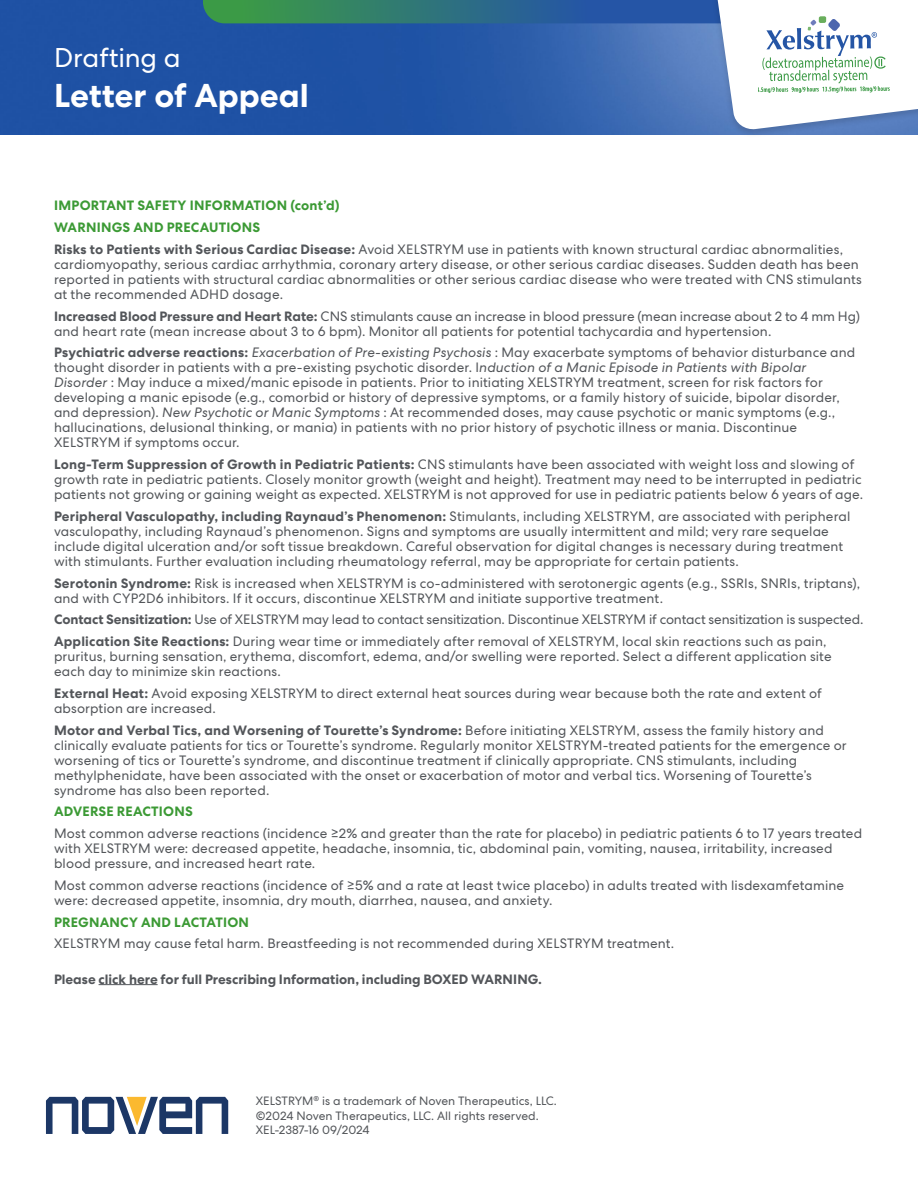
<style>
.page{position:relative;width:918px;height:1188px;background:#fff}
.page>*{position:absolute;margin:0;border:0;box-sizing:border-box;transform-origin:0 0}
.t1{font:700 33px "Centra No 2";color:#fff}
.t2{font:27px "Centra No 2";letter-spacing:-.005em;color:#fff}
.t3{font:13.5px/15px "Centra No 2";letter-spacing:.01em;color:#53565a}
.t4{font:700 13.5px "Centra No 2";color:#53565a}
.t5{font:700 13.5px "Centra No 2";letter-spacing:.015em;color:#3c9a35}
.t6{font:12px/14.4px "Centra No 2";color:#53565a}
.s1{font-weight:700;color:#3c9a35}
.s2{font-weight:700}
.s3{font-style:italic}
</style>
<div class="page">
<svg style="left:46px;top:1097px;width:182px;height:37px"></svg>
<hr style="left:99px;top:984px;width:59px;height:1px;background:#53565a">
<div style="left:0;top:0;width:711px;height:135px;background:#1e51a4"></div>
<div style="left:711px;top:0;width:207px;height:138px;background:#000;opacity:.15"></div>
<svg style="left:203px;top:0;width:715px;height:130px"></svg>
<h2 class="t2" style="left:54px;top:42px;width:128px">Drafting a</h2>
<h1 class="t1" style="left:54px;top:76px;width:256px">Letter of Appeal</h1>
<p class="t3" style="left:54px;top:195px;width:791px;line-height:21.8px"><span class="s1">IMPORTANT SAFETY INFORMATION (cont’d)<br>WARNINGS AND PRECAUTIONS<br></span><span class="s2">Risks to Patients with Serious Cardiac Disease:</span> Avoid XELSTRYM use in patients with known structural cardiac abnormalities,</p>
<p class="t3" style="left:54px;top:257px;width:809px">cardiomyopathy, serious cardiac arrhythmia, coronary artery disease, or other serious cardiac diseases. Sudden death has been reported in patients with structural cardiac abnormalities or other serious cardiac disease who were treated with CNS stimulants at the recommended ADHD dosage.</p>
<p class="t3" style="left:54px;top:308px;width:808px"><span class="s2">Increased Blood Pressure and Heart Rate:</span> CNS stimulants cause an increase in blood pressure (mean increase about 2 to 4 mm Hg) and heart rate (mean increase about 3 to 6 bpm). Monitor all patients for potential tachycardia and hypertension.</p>
<p class="t3" style="left:54px;top:345px;width:803px"><span class="s2">Psychiatric adverse reactions:</span> <span class="s3">Exacerbation of Pre-existing Psychosis</span> : May exacerbate symptoms of behavior disturbance and thought disorder in patients with a pre-existing psychotic disorder. I<span class="s3">nduction of a Manic Episode in Patients with Bipolar Disorder</span> : May induce a mixed/manic episode in patients. Prior to initiating XELSTRYM treatment, screen for risk factors for developing a manic episode (e.g., comorbid or history of depressive symptoms, or a family history of suicide, bipolar disorder, and depression). <span class="s3">New Psychotic or Manic Symptoms</span> : At recommended doses, may cause psychotic or manic symptoms (e.g., hallucinations, delusional thinking, or mania) in patients with no prior history of psychotic illness or mania. Discontinue XELSTRYM if symptoms occur.</p>
<p class="t3" style="left:54px;top:457px;width:811px"><span class="s2">Long-Term Suppression of Growth in Pediatric Patients:</span> CNS stimulants have been associated with weight loss and slowing of growth rate in pediatric patients. Closely monitor growth (weight and height). Treatment may need to be interrupted in pediatric patients not growing or gaining weight as expected. XELSTRYM is not approved for use in pediatric patients below 6 years of age.</p>
<p class="t3" style="left:54px;top:509px;width:798px"><span class="s2">Peripheral Vasculopathy, including Raynaud’s Phenomenon:</span> Stimulants, including XELSTRYM, are associated with peripheral vasculopathy, including Raynaud’s phenomenon. Signs and symptoms are usually intermittent and mild; very rare sequelae include digital ulceration and/or soft tissue breakdown. Careful observation for digital changes is necessary during treatment with stimulants. Further evaluation including rheumatology referral, may be appropriate for certain patients.</p>
<p class="t3" style="left:54px;top:575px;width:808px"><span class="s2">Serotonin Syndrome:</span> Risk is increased when XELSTRYM is co-administered with serotonergic agents (e.g., SSRIs, SNRIs, triptans), and with CYP2D6 inhibitors. If it occurs, discontinue XELSTRYM and initiate supportive treatment.</p>
<p class="t3" style="left:54px;top:609px;width:811px;line-height:21.8px"><span class="s2">Contact Sensitization:</span> Use of XELSTRYM may lead to contact sensitization. Discontinue XELSTRYM if contact sensitization is suspected.<br><span class="s2">Application Site Reactions:</span> During wear time or immediately after removal of XELSTRYM, local skin reactions such as pain,</p>
<p class="t3" style="left:54px;top:649px;width:779px">pruritus, burning sensation, erythema, discomfort, edema, and/or swelling were reported. Select a different application site each day to minimize skin reactions.</p>
<p class="t3" style="left:54px;top:686px;width:769px"><span class="s2">External Heat:</span> Avoid exposing XELSTRYM to direct external heat sources during wear because both the rate and extent of absorption are increased.</p>
<p class="t3" style="left:54px;top:722px;width:794px"><span class="s2">Motor and Verbal Tics, and Worsening of Tourette’s Syndrome:</span> Before initiating XELSTRYM, assess the family history and clinically evaluate patients for tics or Tourette’s syndrome. Regularly monitor XELSTRYM-treated patients for the emergence or worsening of tics or Tourette’s syndrome, and discontinue treatment if clinically appropriate. CNS stimulants, including methylphenidate, have been associated with the onset or exacerbation of motor and verbal tics. Worsening of Tourette’s syndrome has also been reported.</p>
<p class="t5" style="left:54px;top:804px;width:140px">ADVERSE REACTIONS</p>
<p class="t3" style="left:54px;top:826px;width:810px">Most common adverse reactions (incidence ≥2% and greater than the rate for placebo) in pediatric patients 6 to 17 years treated with XELSTRYM were: decreased appetite, headache, insomnia, tic, abdominal pain, vomiting, nausea, irritability, increased blood pressure, and increased heart rate.</p>
<p class="t3" style="left:54px;top:878px;width:792px">Most common adverse reactions (incidence of ≥5% and a rate at least twice placebo) in adults treated with lisdexamfetamine were: decreased appetite, insomnia, dry mouth, diarrhea, nausea, and anxiety.</p>
<p class="t5" style="left:54px;top:914px;width:197px">PREGNANCY AND LACTATION</p>
<p class="t3" style="left:54px;top:936px;width:622px">XELSTRYM may cause fetal harm. Breastfeeding is not recommended during XELSTRYM treatment.</p>
<p class="t4" style="left:54px;top:971px;width:490px">Please click here for full Prescribing Information, including BOXED WARNING.</p>
<p class="t6" style="left:256px;top:1094px;width:303px">XELSTRYM<sup>®</sup> is a trademark of Noven Therapeutics, LLC. ©2024 Noven Therapeutics, LLC. All rights reserved.<br>XEL-2387-16 09/2024</p>
</div>
